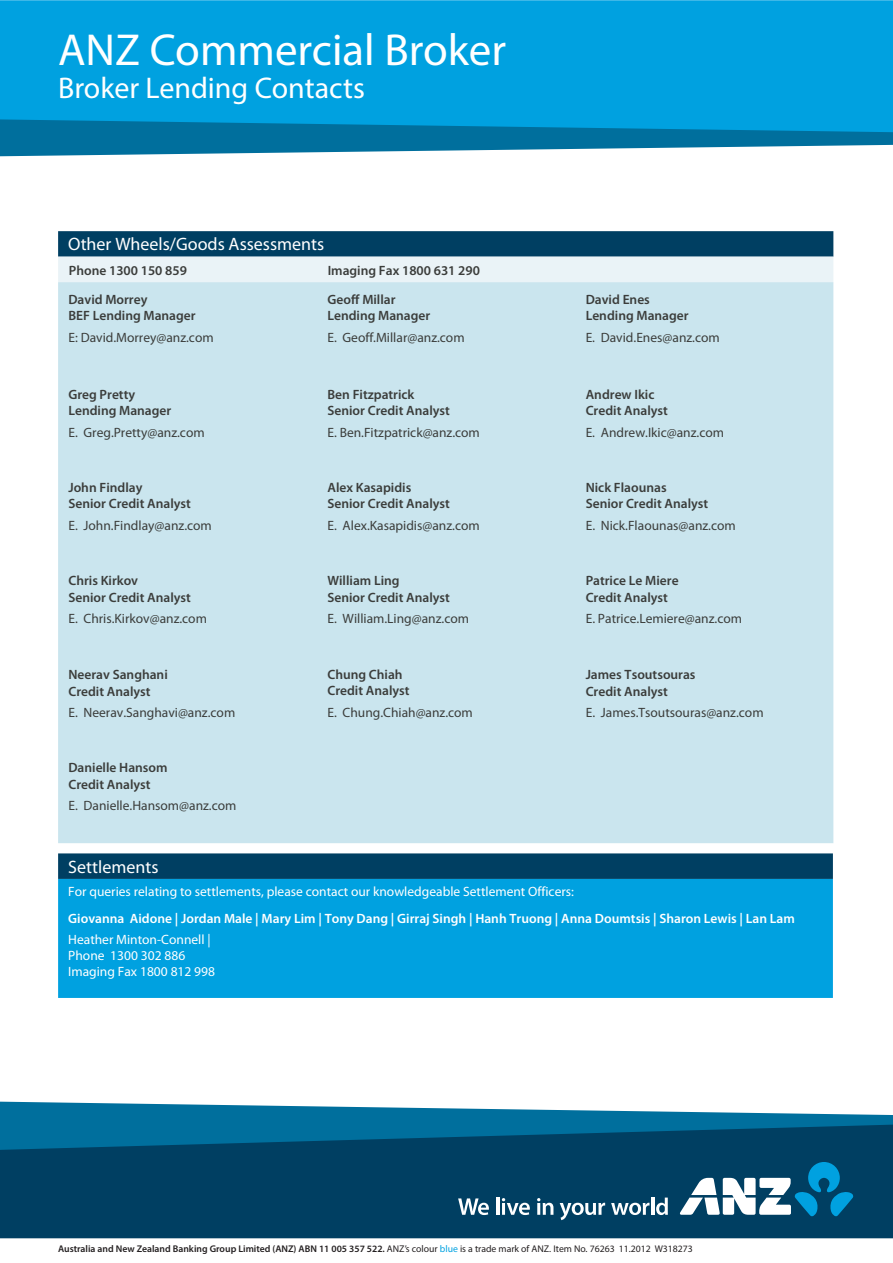
<style>
.page{position:relative;width:893px;height:1263px;background:#fff}
.page>*{position:absolute;margin:0;border:0;box-sizing:border-box;transform-origin:0 0}
.t1{font:45px "Myriad Pro";color:#fff}
.t2{font:30px "Myriad Pro";color:#fff}
.t3{font:18px "Myriad Pro";color:#fff}
.t4{font:600 13.5px/16.5px "Myriad Pro";color:#3b3d3b}
.t5{font:13.5px "Myriad Pro";color:#3b3d3b}
.t6{font:13.5px/16.2px "Myriad Pro";color:#fff}
.t7{font:600 13.5px "Myriad Pro";color:#fff}
.t8{font:600 9.75px "Myriad Pro";color:#231f20}
.s1{font-weight:400}
.s2{font-weight:400;color:#00a2e1}
</style>
<div class="page">
<svg style="left:0;top:1102px;width:892px;height:23px;fill:#006f9d"></svg>
<svg style="left:0;top:1125px;width:892px;height:113px;background:#00466b"></svg>
<svg style="left:452px;top:1153px;width:410px;height:71px;background:#225d7c"></svg>
<div style="left:0;top:0;width:892px;height:119px;background:#00a1e0"></div>
<svg style="left:0;top:119px;width:892px;height:37px;background:#258db7"></svg>
<svg style="left:58px;top:231px;width:775px;height:51px;background:#7699ad"></svg>
<div style="left:58px;top:282px;width:775px;height:561px;background:#cae5ee"></div>
<svg style="left:58px;top:853px;width:774px;height:26px;background:#044265"></svg>
<div style="left:58px;top:879px;width:774px;height:119px;background:#00a1e0"></div>
<h1 class="t1" style="left:58px;top:32px;width:449px">ANZ Commercial Broker</h1>
<h2 class="t2" style="left:58px;top:76px;width:308px">Broker Lending Contacts</h2>
<h3 class="t3" style="left:68px;top:237px;width:257px">Other Wheels/Goods Assessments</h3>
<p class="t4" style="left:69px;top:263px;width:120px">Phone 1300 150 859</p>
<p class="t4" style="left:328px;top:263px;width:154px">Imaging Fax 1800 631 290</p>
<p class="t4" style="left:68px;top:292px;width:129px">David Morrey<br>BEF Lending Manager</p>
<p class="t4" style="left:327px;top:292px;width:104px">Geoff Millar<br>Lending Manager</p>
<p class="t4" style="left:585px;top:292px;width:104px">David Enes<br>Lending Manager</p>
<p class="t5" style="left:68px;top:332px;width:147px">E: David.Morrey@anz.com</p>
<p class="t5" style="left:327px;top:332px;width:139px">E. Geoff.Millar@anz.com</p>
<p class="t5" style="left:585px;top:332px;width:136px">E. David.Enes@anz.com</p>
<p class="t4" style="left:68px;top:387px;width:104px">Greg Pretty<br>Lending Manager</p>
<p class="t4" style="left:327px;top:387px;width:124px">Ben Fitzpatrick<br>Senior Credit Analyst</p>
<p class="t4" style="left:585px;top:387px;width:84px">Andrew Ikic<br>Credit Analyst</p>
<p class="t5" style="left:68px;top:427px;width:138px">E. Greg.Pretty@anz.com</p>
<p class="t5" style="left:327px;top:427px;width:154px">E. Ben.Fitzpatrick@anz.com</p>
<p class="t5" style="left:585px;top:427px;width:140px">E. Andrew.Ikic@anz.com</p>
<p class="t4" style="left:68px;top:480px;width:124px">John Findlay<br>Senior Credit Analyst</p>
<p class="t4" style="left:327px;top:480px;width:124px">Alex Kasapidis<br>Senior Credit Analyst</p>
<p class="t4" style="left:585px;top:480px;width:124px">Nick Flaounas<br>Senior Credit Analyst</p>
<p class="t5" style="left:68px;top:520px;width:145px">E. John.Findlay@anz.com</p>
<p class="t5" style="left:327px;top:520px;width:154px">E. Alex.Kasapidis@anz.com</p>
<p class="t5" style="left:585px;top:520px;width:152px">E. Nick.Flaounas@anz.com</p>
<p class="t4" style="left:68px;top:573px;width:124px">Chris Kirkov<br>Senior Credit Analyst</p>
<p class="t4" style="left:327px;top:573px;width:124px">William Ling<br>Senior Credit Analyst</p>
<p class="t4" style="left:585px;top:573px;width:94px">Patrice Le Miere<br>Credit Analyst</p>
<p class="t5" style="left:68px;top:614px;width:140px">E. Chris.Kirkov@anz.com</p>
<p class="t5" style="left:327px;top:614px;width:143px">E. William.Ling@anz.com</p>
<p class="t5" style="left:585px;top:614px;width:158px">E. Patrice.Lemiere@anz.com</p>
<p class="t4" style="left:68px;top:667px;width:101px">Neerav Sanghani<br>Credit Analyst</p>
<p class="t4" style="left:327px;top:667px;width:84px">Chung Chiah<br>Credit Analyst</p>
<p class="t4" style="left:585px;top:667px;width:111px">James Tsoutsouras<br>Credit Analyst</p>
<p class="t5" style="left:68px;top:707px;width:168px">E. Neerav.Sanghavi@anz.com</p>
<p class="t5" style="left:327px;top:707px;width:147px">E. Chung.Chiah@anz.com</p>
<p class="t5" style="left:585px;top:707px;width:179px">E. James.Tsoutsouras@anz.com</p>
<p class="t4" style="left:68px;top:761px;width:101px">Danielle Hansom<br>Credit Analyst</p>
<p class="t5" style="left:68px;top:801px;width:169px">E. Danielle.Hansom@anz.com</p>
<h3 class="t3" style="left:68px;top:860px;width:92px">Settlements</h3>
<p class="t6" style="left:68px;top:884px;width:507px">For queries relating to settlements, please contact our knowledgeable Settlement Officers:</p>
<p class="t7" style="left:68px;top:913px;width:728px">Giovanna Aidone | Jordan Male | Mary Lim | Tony Dang | Girraj Singh | Hanh Truong | Anna Doumtsis | Sharon Lewis | Lan Lam</p>
<p class="t6" style="left:68px;top:932px;width:148px">Heather Minton-Connell |<br>Phone 1300 302 886<br>Imaging Fax 1800 812 998</p>
<p class="t8" style="left:58px;top:1245px;width:636px">Australia and New Zealand Banking Group Limited (ANZ) ABN 11 005 357 522. <span class="s1">ANZ’s colour</span> <span class="s2">blue</span> <span class="s1">is a trade mark of ANZ. Item No. 76263 11.2012 W318273</span></p>
</div>
